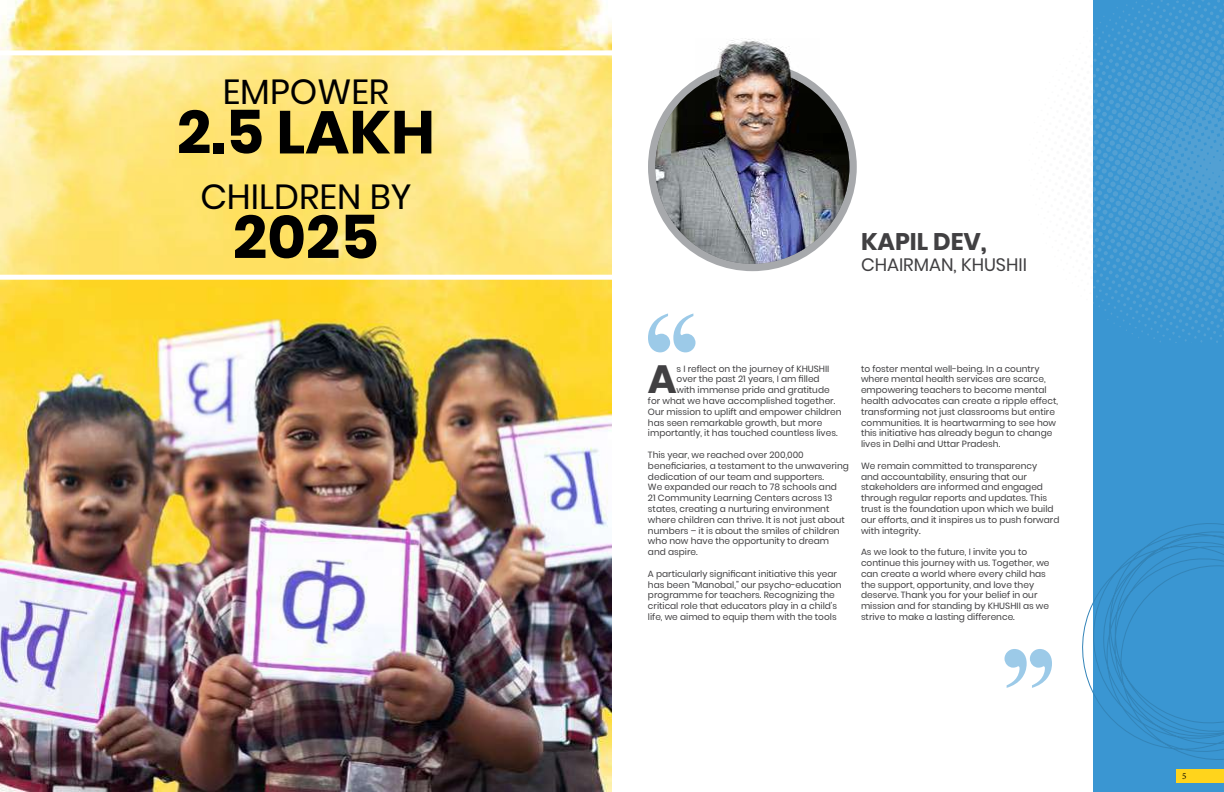
<style>
.page{position:relative;width:1224px;height:792px;background:#fff}
.page>*{position:absolute;margin:0;border:0;box-sizing:border-box;transform-origin:0 0}
.t1{font:700 60.4px "Poppins";color:#000}
.t2{font:700 39.6px "Poppins";color:#414042}
.t3{font:34.8px "Poppins";color:#000}
.t4{font:700 24px "Poppins";color:#414042}
.t5{font:18px "Poppins";color:#414042}
.t6{font:9px/10.8px "Poppins";color:#414042}
.t7{font:9px "Minion Pro";color:#000}
</style>
<div class="page">
<div style="left:1094px;top:0;width:130px;height:792px;background:#3a96d2"></div>
<div style="left:1176px;top:770px;width:48px;height:13px;background:#ffd41c"></div>
<svg style="left:1005px;top:649px;width:47px;height:39px"></svg>
<svg style="left:648px;top:313px;width:48px;height:39px"></svg>
<svg style="left:1093px;top:0;width:131px;height:344px"></svg>
<svg style="left:1082px;top:513px;width:142px;height:250px"></svg>
<div style="left:648px;top:62px;width:209px;height:209px;background:#a7a9ac;border-radius:50%"></div>
<img style="left:655px;top:70px;width:194px;height:194px;border-radius:97px">
<img style="left:696px;top:38px;width:124px;height:132px">
<img style="left:0;top:0;width:612px;height:792px">
<svg style="left:0;top:50px;width:612px;height:230px;background:#fde88b"></svg>
<h3 class="t3" style="left:223px;top:72px;width:168px">EMPOWER</h3>
<h1 class="t1" style="left:177px;top:97px;width:259px">2.5 LAKH</h1>
<h3 class="t3" style="left:200px;top:177px;width:213px">CHILDREN BY</h3>
<h1 class="t1" style="left:233px;top:202px;width:148px">2025</h1>
<h3 class="t4" style="left:861px;top:227px;width:127px">KAPIL DEV,</h3>
<h3 class="t5" style="left:861px;top:254px;width:168px">CHAIRMAN, KHUSHII</h3>
<h2 class="t2" style="left:648px;top:356px;width:30px">A</h2>
<p class="t6" style="left:677px;top:363px;width:154px">s I reflect on the journey of KHUSHII</p>
<p class="t6" style="left:677px;top:374px;width:145px">over the past 21 years, I am filled</p>
<p class="t6" style="left:677px;top:385px;width:155px">with immense pride and gratitude</p>
<p class="t6" style="left:648px;top:395px;width:189px">for what we have accomplished together.</p>
<p class="t6" style="left:648px;top:406px;width:195px">Our mission to uplift and empower children</p>
<p class="t6" style="left:648px;top:417px;width:176px">has seen remarkable growth, but more</p>
<p class="t6" style="left:648px;top:428px;width:191px">importantly, it has touched countless lives.</p>
<p class="t6" style="left:648px;top:449px;width:202px">This year, we reached over 200,000 beneficiaries, a testament to the unwavering dedication of our team and supporters.<br>We expanded our reach to 78 schools and<br>21 Community Learning Centers across 13 states, creating a nurturing environment where children can thrive. It is not just about numbers – it is about the smiles of children who now have the opportunity to dream and aspire.</p>
<p class="t6" style="left:648px;top:568px;width:195px">A particularly significant initiative this year has been “Manobal,” our psycho-education programme for teachers. Recognizing the critical role that educators play in a child’s life, we aimed to equip them with the tools</p>
<p class="t6" style="left:861px;top:363px;width:199px">to foster mental well-being. In a country where mental health services are scarce, empowering teachers to become mental health advocates can create a ripple effect, transforming not just classrooms but entire communities. It is heartwarming to see how this initiative has already begun to change lives in Delhi and Uttar Pradesh.</p>
<p class="t6" style="left:861px;top:460px;width:200px">We remain committed to transparency<br>and accountability, ensuring that our stakeholders are informed and engaged through regular reports and updates. This trust is the foundation upon which we build our efforts, and it inspires us to push forward with integrity.</p>
<p class="t6" style="left:861px;top:547px;width:190px">As we look to the future, I invite you to continue this journey with us. Together, we can create a world where every child has the support, opportunity, and love they deserve. Thank you for your belief in our mission and for standing by KHUSHII as we strive to make a lasting difference.</p>
<p class="t7" style="left:1182px;top:770px;width:6px">5</p>
</div>
